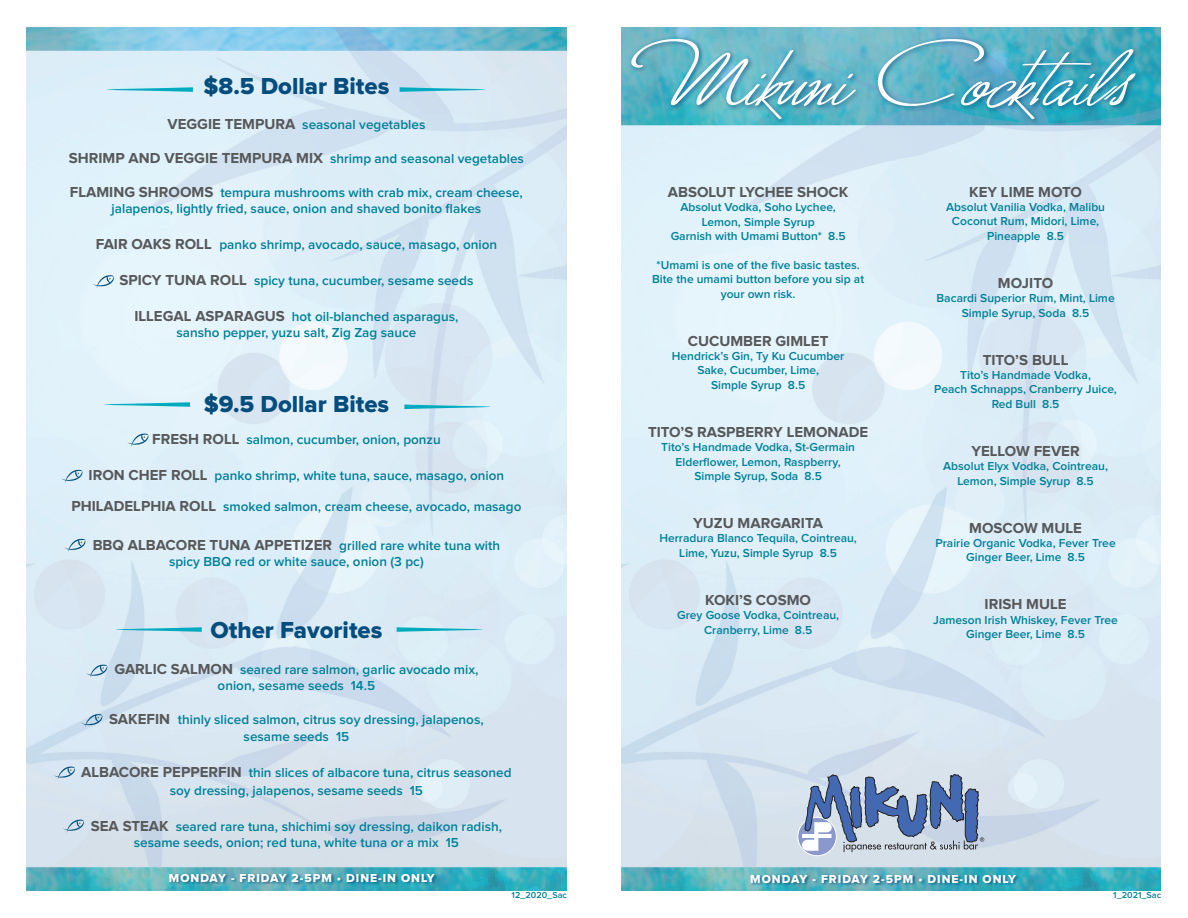
<style>
.page{position:relative;width:1188px;height:918px;background:#fff}
.page>*{position:absolute;margin:0;border:0;box-sizing:border-box;transform-origin:0 0}
.t1{font:24px "Proxima Nova Extrabld";color:#044d7c}
.t2{font:700 15px "Proxima Nova";color:#57585a}
.t3{font:600 13.5px/16.2px "Proxima Nova";color:#008099;text-align:center}
.t4{font:600 12px/14.4px "Proxima Nova";color:#008099;text-align:center}
.t5{font:12px "Proxima Nova Extrabld";letter-spacing:.08em;color:#fff}
.t6{font:600 9px "Proxima Nova";color:#008099}
.s1{font-weight:700;font-size:15px;color:#57585a}
.s2{font-weight:600;font-size:13.5px;color:#008099}
</style>
<div class="page">
<img style="left:621px;top:27px;width:540px;height:864px">
<div style="left:628px;top:36px;width:514px;height:90px;background:#044d7c;opacity:.75"></div>
<svg style="left:631px;top:39px;width:505px;height:80px;background:#67b6c8"></svg>
<div style="left:750px;top:874px;width:270px;height:13px;background:#044d7c;opacity:.75"></div>
<svg style="left:798px;top:817px;width:38px;height:39px"></svg>
<div style="left:798px;top:817px;width:38px;height:39px;border:1px solid #fff;border-radius:50%"></div>
<svg style="left:802px;top:773px;width:182px;height:79px;background:#94a6c4"></svg>
<img style="left:26px;top:27px;width:540px;height:864px">
<svg style="left:107px;top:87px;width:86px;height:5px"></svg>
<svg style="left:104px;top:402px;width:86px;height:5px"></svg>
<svg style="left:399px;top:87px;width:86px;height:5px"></svg>
<svg style="left:404px;top:405px;width:86px;height:4px"></svg>
<div style="left:169px;top:873px;width:269px;height:14px;background:#044d7c;opacity:.75"></div>
<svg style="left:116px;top:627px;width:86px;height:5px"></svg>
<svg style="left:396px;top:627px;width:86px;height:5px"></svg>
<svg style="left:93px;top:275px;width:21px;height:14px"></svg>
<svg style="left:127px;top:434px;width:21px;height:13px"></svg>
<svg style="left:64px;top:539px;width:21px;height:13px"></svg>
<svg style="left:86px;top:665px;width:21px;height:13px"></svg>
<svg style="left:81px;top:714px;width:21px;height:14px"></svg>
<svg style="left:61px;top:470px;width:21px;height:13px"></svg>
<svg style="left:54px;top:767px;width:21px;height:13px"></svg>
<svg style="left:63px;top:820px;width:21px;height:13px"></svg>
<p class="t1" style="left:204px;top:76px;width:187px">$8.5 Dollar Bites</p>
<p class="t3" style="left:167px;top:117px;width:260px"><span class="s1">VEGGIE TEMPURA</span> seasonal vegetables</p>
<p class="t3" style="left:69px;top:151px;width:457px"><span class="s1">SHRIMP AND VEGGIE TEMPURA MIX</span> shrimp and seasonal vegetables</p>
<p class="t3" style="left:70px;top:185px;width:455px"><span class="s1">FLAMING SHROOMS</span> tempura mushrooms with crab mix, cream cheese, jalapenos, lightly fried, sauce, onion and shaved bonito flakes</p>
<p class="t3" style="left:96px;top:237px;width:403px"><span class="s1">FAIR OAKS ROLL</span> panko shrimp, avocado, sauce, masago, onion</p>
<p class="t3" style="left:119px;top:273px;width:355px"><span class="s1">SPICY TUNA ROLL</span> spicy tuna, cucumber, sesame seeds</p>
<p class="t3" style="left:134px;top:309px;width:326px"><span class="s1">ILLEGAL ASPARAGUS</span> hot oil-blanched asparagus, sansho pepper, yuzu salt, Zig Zag sauce</p>
<p class="t1" style="left:204px;top:394px;width:187px">$9.5 Dollar Bites</p>
<p class="t3" style="left:152px;top:432px;width:290px"><span class="s1">FRESH ROLL</span> salmon, cucumber, onion, ponzu</p>
<p class="t3" style="left:89px;top:468px;width:417px"><span class="s1">IRON CHEF ROLL</span> panko shrimp, white tuna, sauce, masago, onion</p>
<p class="t3" style="left:71px;top:499px;width:452px"><span class="s1">PHILADELPHIA ROLL</span> smoked salmon, cream cheese, avocado, masago</p>
<p class="t2" style="left:93px;top:538px;width:409px">BBQ ALBACORE TUNA APPETIZER <span class="s2">grilled rare white tuna with</span></p>
<p class="t3" style="left:169px;top:554px;width:256px">spicy BBQ red or white sauce, onion (3 pc)</p>
<p class="t1" style="left:210px;top:619px;width:173px">Other Favorites</p>
<p class="t3" style="left:114px;top:662px;width:366px"><span class="s1">GARLIC SALMON</span> seared rare salmon, garlic avocado mix, onion, sesame seeds 14.5</p>
<p class="t3" style="left:109px;top:712px;width:376px"><span class="s1">SAKEFIN</span> thinly sliced salmon, citrus soy dressing, jalapenos,</p>
<p class="t3" style="left:244px;top:729px;width:107px">sesame seeds 15</p>
<p class="t3" style="left:81px;top:765px;width:432px"><span class="s1">ALBACORE PEPPERFIN</span> thin slices of albacore tuna, citrus seasoned</p>
<p class="t3" style="left:170px;top:783px;width:255px">soy dressing, jalapenos, sesame seeds 15</p>
<p class="t3" style="left:91px;top:819px;width:413px"><span class="s1">SEA STEAK</span> seared rare tuna, shichimi soy dressing, daikon radish,</p>
<p class="t3" style="left:134px;top:835px;width:327px">sesame seeds, onion; red tuna, white tuna or a mix 15</p>
<p class="t5" style="left:169px;top:873px;width:267px">MONDAY - FRIDAY 2-5PM • DINE-IN ONLY</p>
<p class="t6" style="left:512px;top:891px;width:57px">12_2020_Sac</p>
<p class="t2" style="left:668px;top:185px;width:182px">ABSOLUT LYCHEE SHOCK</p>
<p class="t4" style="left:671px;top:200px;width:176px">Absolut Vodka, Soho Lychee,<br>Lemon, Simple Syrup<br>Garnish with Umami Button* 8.5</p>
<p class="t4" style="left:657px;top:258px;width:205px">*Umami is one of the five basic tastes.</p>
<p class="t4" style="left:652px;top:272px;width:214px">Bite the umami button before you sip at</p>
<p class="t4" style="left:721px;top:287px;width:76px">your own risk.</p>
<p class="t2" style="left:688px;top:334px;width:142px">CUCUMBER GIMLET</p>
<p class="t4" style="left:672px;top:349px;width:174px">Hendrick’s Gin, Ty Ku Cucumber<br>Sake, Cucumber, Lime,<br>Simple Syrup 8.5</p>
<p class="t2" style="left:648px;top:425px;width:222px">TITO’S RASPBERRY LEMONADE</p>
<p class="t4" style="left:661px;top:440px;width:195px">Tito’s Handmade Vodka, St-Germain<br>Elderflower, Lemon, Raspberry,<br>Simple Syrup, Soda 8.5</p>
<p class="t2" style="left:693px;top:516px;width:131px">YUZU MARGARITA</p>
<p class="t4" style="left:659px;top:532px;width:199px">Herradura Blanco Tequila, Cointreau,<br>Lime, Yuzu, Simple Syrup 8.5</p>
<p class="t2" style="left:705px;top:593px;width:107px">KOKI’S COSMO</p>
<p class="t4" style="left:677px;top:608px;width:164px">Grey Goose Vodka, Cointreau,<br>Cranberry, Lime 8.5</p>
<p class="t2" style="left:969px;top:185px;width:114px">KEY LIME MOTO</p>
<p class="t4" style="left:946px;top:200px;width:161px">Absolut Vanilia Vodka, Malibu<br>Coconut Rum, Midori, Lime,<br>Pineapple 8.5</p>
<p class="t2" style="left:998px;top:276px;width:57px">MOJITO</p>
<p class="t4" style="left:937px;top:292px;width:180px">Bacardi Superior Rum, Mint, Lime<br>Simple Syrup, Soda 8.5</p>
<p class="t2" style="left:983px;top:353px;width:87px">TITO’S BULL</p>
<p class="t4" style="left:960px;top:368px;width:132px">Tito’s Handmade Vodka,</p>
<p class="t4" style="left:934px;top:383px;width:184px">Peach Schnapps, Cranberry Juice,</p>
<p class="t4" style="left:992px;top:397px;width:69px">Red Bull 8.5</p>
<p class="t2" style="left:971px;top:444px;width:110px">YELLOW FEVER</p>
<p class="t4" style="left:943px;top:460px;width:166px">Absolut Elyx Vodka, Cointreau,</p>
<p class="t4" style="left:957px;top:474px;width:138px">Lemon, Simple Syrup 8.5</p>
<p class="t2" style="left:969px;top:521px;width:114px">MOSCOW MULE</p>
<p class="t4" style="left:936px;top:536px;width:182px">Prairie Organic Vodka, Fever Tree</p>
<p class="t4" style="left:966px;top:551px;width:120px">Ginger Beer, Lime 8.5</p>
<p class="t2" style="left:985px;top:598px;width:83px">IRISH MULE</p>
<p class="t4" style="left:933px;top:613px;width:186px">Jameson Irish Whiskey, Fever Tree</p>
<p class="t4" style="left:966px;top:628px;width:120px">Ginger Beer, Lime 8.5</p>
<p class="t5" style="left:750px;top:873px;width:267px">MONDAY - FRIDAY 2-5PM • DINE-IN ONLY</p>
<p class="t6" style="left:1113px;top:891px;width:49px">1_2021_Sac</p>
</div>
